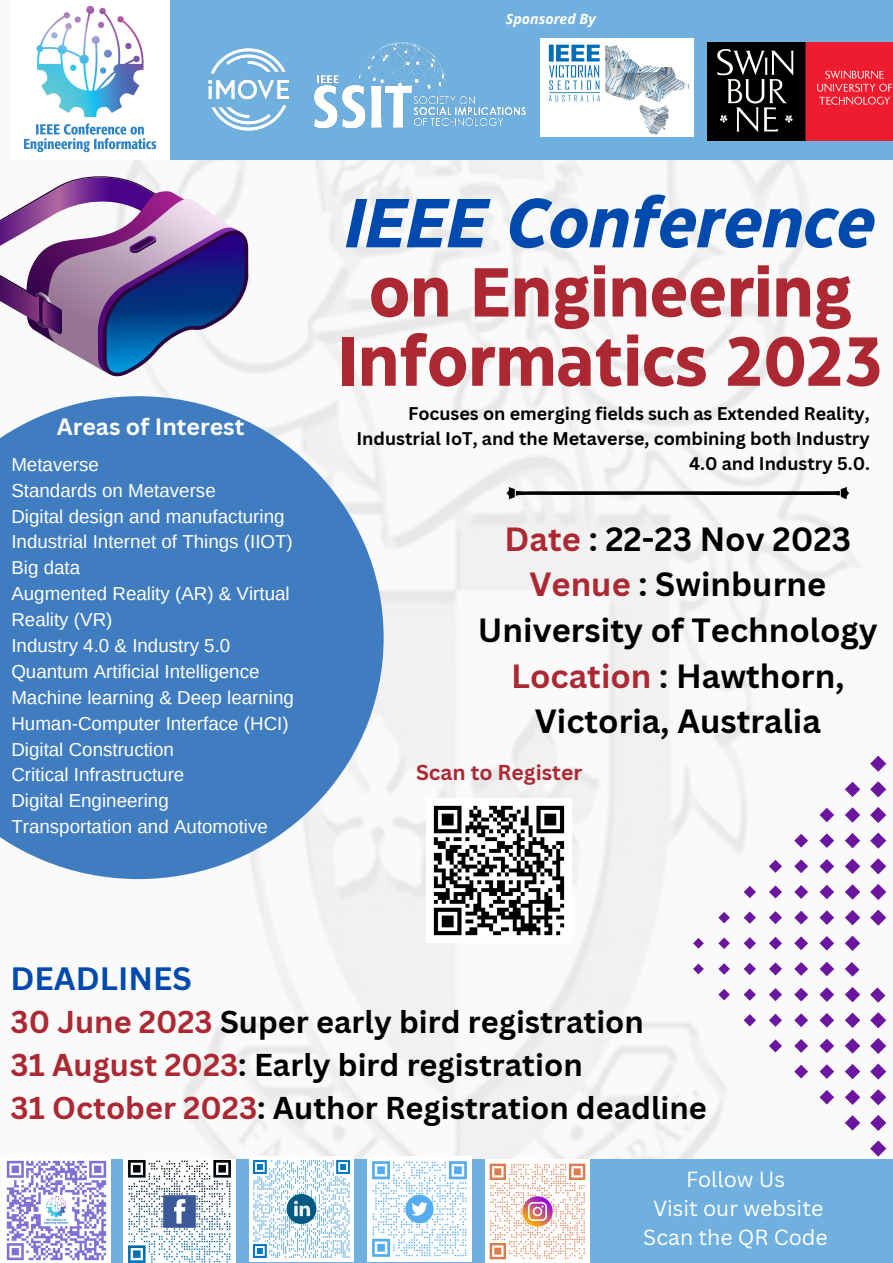
<style>
.page{position:relative;width:893px;height:1263px;background:#fff}
.page>*{position:absolute;margin:0;border:0;box-sizing:border-box;transform-origin:0 0}
.t1{font:700 69px/69.2px "Eastman Grotesque";color:#ac2934;text-align:center}
.t2{font:italic 700 69px "Eastman Grotesque";color:#004aad}
.t3{font:700 32.7px/45.6px "Canva Sans";color:#000;text-align:center}
.t4{font:700 31.5px "Canva Sans";color:#004aad}
.t5{font:700 30.75px "Canva Sans";color:#000}
.t6{font:700 23.02px "Canva Sans";color:#fff}
.t7{font:21.3px "Canva Sans";color:#fff}
.t8{font:700 21px "Canva Sans";color:#ac2934}
.t9{font:18.75px/25.9px "Arimo";color:#fff}
.t10{font:700 17.85px/24.8px "Canva Sans";color:#000;text-align:right}
.t11{font:italic 700 14.17px "Open Sans";color:#fff}
.s1{color:#ac2934}
</style>
<div class="page">
<svg style="left:693px;top:703px;width:200px;height:456px"></svg>
<div style="left:11px;top:0;width:882px;height:159px;background:#70b0df"></div>
<img style="left:208px;top:48px;width:81px;height:83px">
<img style="left:314px;top:43px;width:212px;height:86px">
<img style="left:540px;top:39px;width:153px;height:97px">
<img style="left:708px;top:43px;width:185px;height:97px">
<img style="left:11px;top:0;width:159px;height:159px">
<div style="left:11px;top:1159px;width:882px;height:104px;background:#70b0df"></div>
<svg style="left:0;top:396px;width:383px;height:483px;fill:#3f7dc0"></svg>
<svg style="left:506px;top:487px;width:343px;height:12px"></svg>
<svg style="left:0;top:173px;width:248px;height:207px"></svg>
<img style="left:124px;top:1159px;width:112px;height:104px">
<img style="left:249px;top:1159px;width:105px;height:102px">
<img style="left:367px;top:1159px;width:105px;height:102px">
<img style="left:485px;top:1159px;width:104px;height:104px">
<img style="left:6px;top:1159px;width:104px;height:104px">
<img style="left:433px;top:805px;width:132px;height:131px">
<p class="t11" style="left:506px;top:9px;width:91px">Sponsored By</p>
<p class="t6" style="left:57px;top:410px;width:189px">Areas of Interest</p>
<p class="t9" style="left:11px;top:451px;width:89px">Metaverse</p>
<p class="t9" style="left:11px;top:477px;width:206px">Standards on Metaverse</p>
<p class="t9" style="left:11px;top:503px;width:275px">Digital design and manufacturing</p>
<p class="t9" style="left:11px;top:529px;width:283px">Industrial Internet of Things (IIOT)</p>
<p class="t9" style="left:11px;top:555px;width:70px">Big data</p>
<p class="t9" style="left:11px;top:581px;width:280px">Augmented Reality (AR) &amp; Virtual<br>Reality (VR)</p>
<p class="t9" style="left:11px;top:632px;width:220px">Industry 4.0 &amp; Industry 5.0</p>
<p class="t9" style="left:11px;top:658px;width:250px">Quantum Artificial Intelligence</p>
<p class="t9" style="left:11px;top:684px;width:284px">Machine learning &amp; Deep learning</p>
<p class="t9" style="left:11px;top:710px;width:279px">Human-Computer Interface (HCI)</p>
<p class="t9" style="left:11px;top:736px;width:164px">Digital Construction</p>
<p class="t9" style="left:11px;top:762px;width:175px">Critical Infrastructure</p>
<p class="t9" style="left:11px;top:788px;width:159px">Digital Engineering</p>
<p class="t9" style="left:11px;top:814px;width:258px">Transportation and Automotive</p>
<p class="t2" style="left:345px;top:196px;width:532px">IEEE Conference</p>
<p class="t1" style="left:338px;top:263px;width:547px">on Engineering<br>Informatics 2023</p>
<p class="t10" style="left:356px;top:401px;width:515px">Focuses on emerging fields such as Extended Reality,<br>Industrial IoT, and the Metaverse, combining both Industry<br>4.0 and Industry 5.0.</p>
<p class="t3" style="left:504px;top:515px;width:348px"><span class="s1">Date</span> : 22-23 Nov 2023</p>
<p class="t3" style="left:478px;top:561px;width:401px"><span class="s1">Venue</span> : Swinburne<br>University of Technology</p>
<p class="t3" style="left:511px;top:652px;width:335px"><span class="s1">Location</span> : Hawthorn,<br>Victoria, Australia</p>
<p class="t8" style="left:416px;top:758px;width:168px">Scan to Register</p>
<p class="t4" style="left:11px;top:956px;width:183px">DEADLINES</p>
<p class="t5" style="left:11px;top:1000px;width:635px"><span class="s1">30 June 2023</span> Super early bird registration</p>
<p class="t5" style="left:11px;top:1043px;width:573px"><span class="s1">31 August 2023</span>: Early bird registration</p>
<p class="t5" style="left:11px;top:1086px;width:698px"><span class="s1">31 October 2023</span>: Author Registration deadline</p>
<p class="t7" style="left:686px;top:1164px;width:101px">Follow Us</p>
<p class="t7" style="left:653px;top:1193px;width:172px">Visit our website</p>
<p class="t7" style="left:643px;top:1222px;width:186px">Scan the QR Code</p>
</div>
